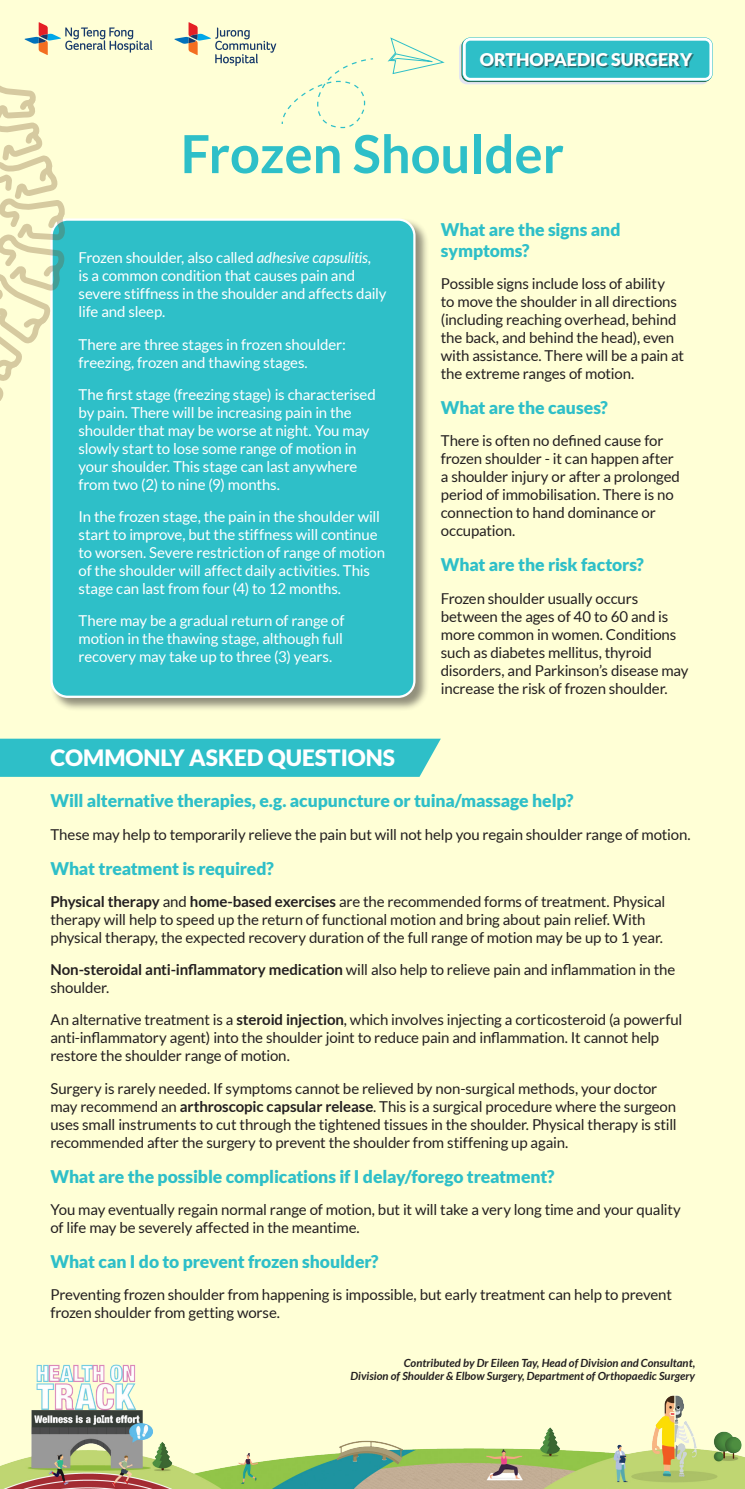
<style>
.page{position:relative;width:745px;height:1489px;background:#fff}
.page>*{position:absolute;margin:0;border:0;box-sizing:border-box;transform-origin:0 0}
.t1{font:700 52.5px "Lato";color:#2ebfc8}
.t2{font:900 22.5px "Lato";color:#fff}
.t3{font:900 17.5px/21px "Lato";letter-spacing:-.01em;color:#2ebfc8}
.t4{font:900 17.5px "Lato";color:#fff}
.t5{font:15px/18px "Lato";letter-spacing:-.01em;color:#231f20}
.t6{font:15px/18px "Lato";letter-spacing:-.01em;color:#fff}
.t7{font:italic 700 11.25px/13.5px "Lato";color:#231f20;text-align:right}
.s1{font-style:italic}
.s2{font-weight:700}
</style>
<div class="page">
<div style="left:0;top:0;width:744px;height:1488px;background:#ffffd6"></div>
<img style="left:0;top:1364px;width:744px;height:124px">
<div style="left:0;top:738px;width:440px;height:38px;background:#2ebfc8"></div>
<svg style="left:387px;top:37px;width:58px;height:37px"></svg>
<svg style="left:462px;top:37px;width:250px;height:44px"></svg>
<svg style="left:459px;top:38px;width:252px;height:46px;background:#60cad0"></svg>
<div style="left:481px;top:54px;width:212px;height:14px;background:#231f20;opacity:.5"></div>
<div style="left:50px;top:218px;width:379px;height:494px;background:#231f20;opacity:.5"></div>
<div style="left:52px;top:219px;width:362px;height:477px;background:#2ebfc8;border-radius:16px"></div>
<div style="left:50px;top:218px;width:365px;height:480px;border:2px solid #fff;border-radius:16px"></div>
<svg style="left:25px;top:22px;width:127px;height:33px"></svg>
<svg style="left:174px;top:22px;width:199px;height:107px"></svg>
<svg style="left:0;top:85px;width:65px;height:335px"></svg>
<p class="t4" style="left:479px;top:50px;width:214px">ORTHOPAEDIC SURGERY</p>
<p class="t1" style="left:180px;top:124px;width:384px">Frozen Shoulder</p>
<p class="t6" style="left:78px;top:249px;width:309px">Frozen shoulder, also called <span class="s1">adhesive capsulitis</span>,<br>is a common condition that causes pain and severe stiffness in the shoulder and affects daily life and sleep.</p>
<p class="t6" style="left:78px;top:335px;width:268px">There are three stages in frozen shoulder: freezing, frozen and thawing stages.</p>
<p class="t6" style="left:78px;top:385px;width:298px">The first stage (freezing stage) is characterised by pain. There will be increasing pain in the shoulder that may be worse at night. You may slowly start to lose some range of motion in your shoulder. This stage can last anywhere from two (2) to nine (9) months.</p>
<p class="t6" style="left:78px;top:507px;width:308px">In the frozen stage, the pain in the shoulder will start to improve, but the stiffness will continue to worsen. Severe restriction of range of motion of the shoulder will affect daily activities. This stage can last from four (4) to 12 months.</p>
<p class="t6" style="left:78px;top:611px;width:267px;text-align:justify">There may be a gradual return of range of motion in the thawing stage, although full recovery may take up to three (3) years.</p>
<p class="t2" style="left:50px;top:744px;width:346px">COMMONLY ASKED QUESTIONS</p>
<p class="t3" style="left:440px;top:218px;width:181px">What are the signs and symptoms?</p>
<p class="t5" style="left:440px;top:274px;width:245px">Possible signs include loss of ability<br>to move the shoulder in all directions (including reaching overhead, behind the back, and behind the head), even with assistance. There will be a pain at the extreme ranges of motion.</p>
<p class="t3" style="left:440px;top:396px;width:168px">What are the causes?</p>
<p class="t5" style="left:440px;top:431px;width:240px">There is often no defined cause for frozen shoulder - it can happen after a shoulder injury or after a prolonged period of immobilisation. There is no connection to hand dominance or occupation.</p>
<p class="t3" style="left:440px;top:554px;width:204px">What are the risk factors?</p>
<p class="t5" style="left:440px;top:589px;width:249px">Frozen shoulder usually occurs between the ages of 40 to 60 and is more common in women. Conditions such as diabetes mellitus, thyroid disorders, and Parkinson’s disease may increase the risk of frozen shoulder.</p>
<p class="t3" style="left:50px;top:790px;width:524px">Will alternative therapies, e.g. acupuncture or tuina/massage help?</p>
<p class="t5" style="left:50px;top:825px;width:641px">These may help to temporarily relieve the pain but will not help you regain shoulder range of motion.</p>
<p class="t3" style="left:50px;top:857px;width:225px">What treatment is required?</p>
<p class="t5" style="left:50px;top:892px;width:616px"><span class="s2">Physical therapy</span> and <span class="s2">home-based exercises</span> are the recommended forms of treatment. Physical therapy will help to speed up the return of functional motion and bring about pain relief. With physical therapy, the expected recovery duration of the full range of motion may be up to 1 year.</p>
<p class="t5" style="left:50px;top:960px;width:626px"><span class="s2">Non-steroidal anti-inflammatory medication</span> will also help to relieve pain and inflammation in the shoulder.</p>
<p class="t5" style="left:50px;top:1010px;width:633px">An alternative treatment is a <span class="s2">steroid injection</span>, which involves injecting a corticosteroid (a powerful anti-inflammatory agent) into the shoulder joint to reduce pain and inflammation. It cannot help restore the shoulder range of motion.</p>
<p class="t5" style="left:50px;top:1078px;width:627px">Surgery is rarely needed. If symptoms cannot be relieved by non-surgical methods, your doctor may recommend an <span class="s2">arthroscopic capsular release</span>. This is a surgical procedure where the surgeon uses small instruments to cut through the tightened tissues in the shoulder. Physical therapy is still recommended after the surgery to prevent the shoulder from stiffening up again.</p>
<p class="t3" style="left:50px;top:1165px;width:505px">What are the possible complications if I delay/forego treatment?</p>
<p class="t5" style="left:50px;top:1200px;width:631px">You may eventually regain normal range of motion, but it will take a very long time and your quality of life may be severely affected in the meantime.</p>
<p class="t3" style="left:50px;top:1250px;width:329px">What can I do to prevent frozen shoulder?</p>
<p class="t5" style="left:50px;top:1285px;width:622px">Preventing frozen shoulder from happening is impossible, but early treatment can help to prevent frozen shoulder from getting worse.</p>
<p class="t7" style="left:350px;top:1355px;width:346px">Contributed by Dr Eileen Tay, Head of Division and Consultant,<br>Division of Shoulder &amp; Elbow Surgery, Department of Orthopaedic Surgery</p>
</div>
